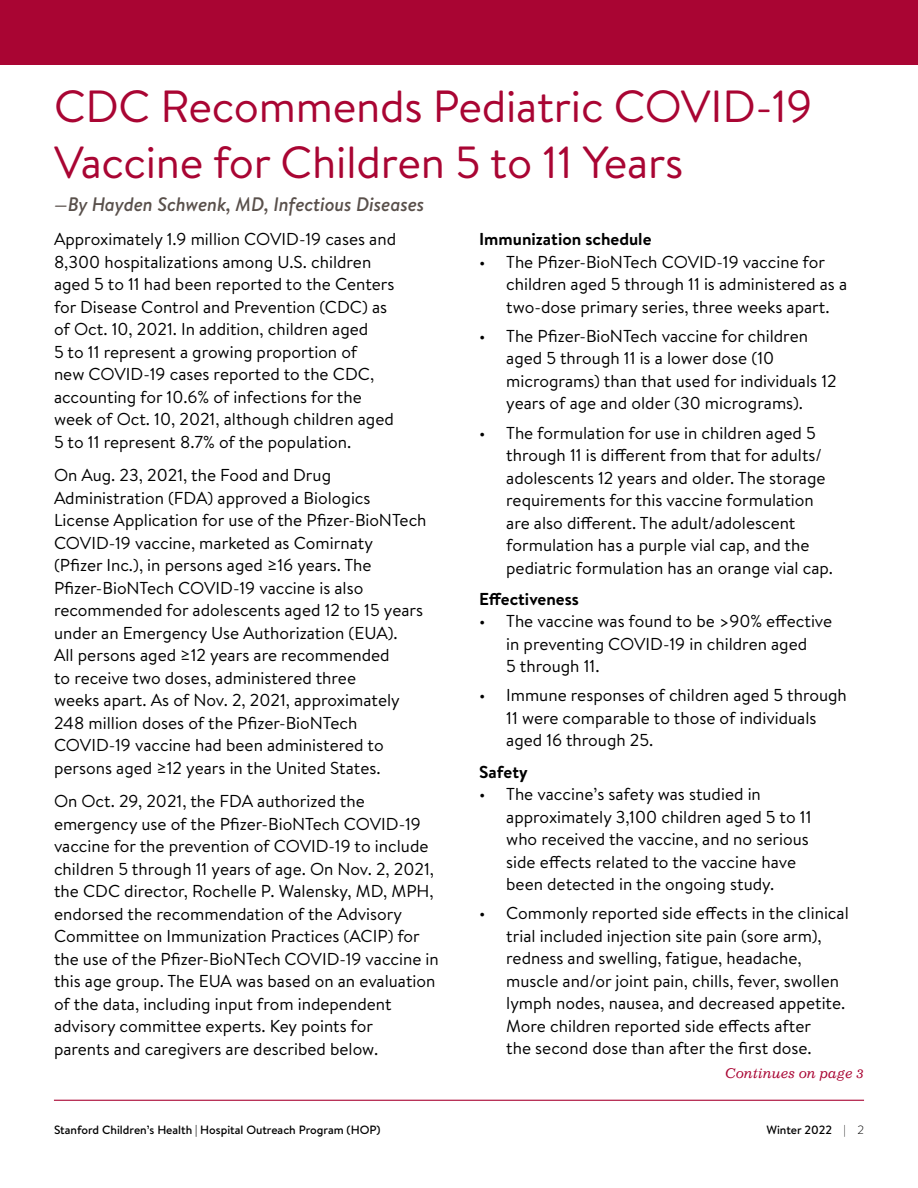
<style>
.page{position:relative;width:918px;height:1188px;background:#fff}
.page>*{position:absolute;margin:0;border:0;box-sizing:border-box;transform-origin:0 0}
.t1{font:45px/55.5px "Brandon Text";letter-spacing:-.005em;color:#a90533}
.t2{font:italic 500 19.5px "Brandon Text";letter-spacing:-.005em;color:#59504b}
.t3{font:17.25px/22.5px "Brandon Text";color:#000}
.t4{font:700 17.25px "Brandon Text";color:#000}
.t5{font:italic 13.5px "Impressum LT";color:#a90533}
.t6{font:500 12px "Brandon Text";color:#000}
.s1{font-weight:300}
</style>
<div class="page">
<div style="left:0;top:0;width:918px;height:65px;background:#a90533"></div>
<hr style="left:54px;top:1100px;width:810px;height:1px;background:#a90533">
<h1 class="t1" style="left:54px;top:77px;width:760px">CDC Recommends Pediatric COVID-19<br>Vaccine for Children 5 to 11 Years</h1>
<p class="t2" style="left:54px;top:191px;width:372px">—By Hayden Schwenk, MD, Infectious Diseases</p>
<p class="t3" style="left:54px;top:228px;width:344px">Approximately 1.9 million COVID-19 cases and 8,300 hospitalizations among U.S. children aged 5 to 11 had been reported to the Centers for Disease Control and Prevention (CDC) as of Oct. 10, 2021. In addition, children aged<br>5 to 11 represent a growing proportion of<br>new COVID-19 cases reported to the CDC, accounting for 10.6% of infections for the week of Oct. 10, 2021, although children aged 5 to 11 represent 8.7% of the population.</p>
<p class="t3" style="left:54px;top:464px;width:374px">On Aug. 23, 2021, the Food and Drug Administration (FDA) approved a Biologics License Application for use of the Pfizer-BioNTech COVID-19 vaccine, marketed as Comirnaty<br>(Pfizer Inc.), in persons aged ≥16 years. The Pfizer-BioNTech COVID-19 vaccine is also recommended for adolescents aged 12 to 15 years under an Emergency Use Authorization (EUA).<br>All persons aged ≥12 years are recommended<br>to receive two doses, administered three<br>weeks apart. As of Nov. 2, 2021, approximately 248 million doses of the Pfizer-BioNTech COVID-19 vaccine had been administered to persons aged ≥12 years in the United States.</p>
<p class="t3" style="left:54px;top:789px;width:386px">On Oct. 29, 2021, the FDA authorized the emergency use of the Pfizer-BioNTech COVID-19 vaccine for the prevention of COVID-19 to include children 5 through 11 years of age. On Nov. 2, 2021, the CDC director, Rochelle P. Walensky, MD, MPH, endorsed the recommendation of the Advisory Committee on Immunization Practices (ACIP) for the use of the Pfizer-BioNTech COVID-19 vaccine in this age group. The EUA was based on an evaluation of the data, including input from independent advisory committee experts. Key points for<br>parents and caregivers are described below.</p>
<p class="t4" style="left:479px;top:227px;width:174px">Immunization schedule</p>
<p class="t3" style="left:506px;top:250px;width:342px;text-indent:-27px">• The Pfizer-BioNTech COVID-19 vaccine for children aged 5 through 11 is administered as a two-dose primary series, three weeks apart.</p>
<p class="t3" style="left:506px;top:324px;width:332px;text-indent:-27px">• The Pfizer-BioNTech vaccine for children aged 5 through 11 is a lower dose (10 micrograms) than that used for individuals 12 years of age and older (30 micrograms).</p>
<p class="t3" style="left:506px;top:421px;width:328px;text-indent:-27px">• The formulation for use in children aged 5 through 11 is different from that for adults/ adolescents 12 years and older. The storage requirements for this vaccine formulation are also different. The adult/adolescent formulation has a purple vial cap, and the pediatric formulation has an orange vial cap.</p>
<p class="t4" style="left:479px;top:587px;width:101px">Effectiveness</p>
<p class="t3" style="left:506px;top:609px;width:328px;text-indent:-27px">• The vaccine was found to be &gt;90% effective in preventing COVID-19 in children aged<br>5 through 11.</p>
<p class="t3" style="left:506px;top:684px;width:342px;text-indent:-27px">• Immune responses of children aged 5 through<br>11 were comparable to those of individuals aged 16 through 25.</p>
<p class="t4" style="left:479px;top:760px;width:50px">Safety</p>
<p class="t3" style="left:506px;top:782px;width:307px;text-indent:-27px">• The vaccine’s safety was studied in approximately 3,100 children aged 5 to 11 who received the vaccine, and no serious side effects related to the vaccine have been detected in the ongoing study.</p>
<p class="t3" style="left:506px;top:901px;width:344px;text-indent:-27px">• Commonly reported side effects in the clinical trial included injection site pain (sore arm), redness and swelling, fatigue, headache, muscle and/or joint pain, chills, fever, swollen lymph nodes, nausea, and decreased appetite.<br>More children reported side effects after<br>the second dose than after the first dose.</p>
<p class="t5" style="left:725px;top:1065px;width:140px">Continues on page 3</p>
<p class="t6" style="left:54px;top:1122px;width:328px">Stanford Children’s Health | Hospital Outreach Program (HOP)</p>
<p class="t6" style="left:766px;top:1122px;width:99px">Winter 2022 <span class="s1">| 2</span></p>
</div>
